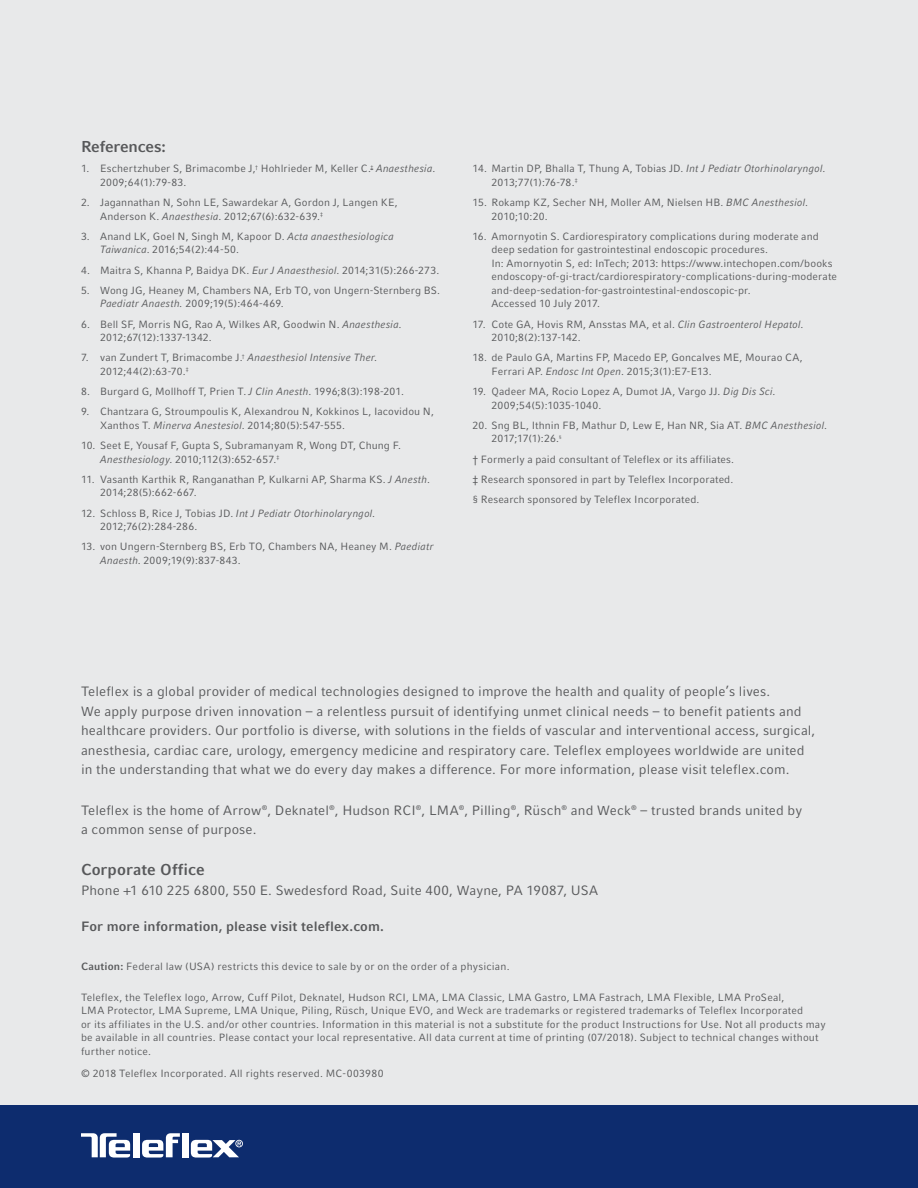
<style>
.page{position:relative;width:918px;height:1188px;background:#e8e9ea}
.page>*{position:absolute;margin:0;border:0;box-sizing:border-box;transform-origin:0 0}
.t1{font:700 15.75px "Compatil Fact LT Pro";color:#57585a}
.t2{font:13.5px/19.5px "Compatil Fact LT Pro";letter-spacing:.01em;color:#57585a}
.t3{font:700 13.5px "Compatil Fact LT Pro";letter-spacing:.005em;color:#57585a}
.t4{font:10.5px/13.5px "Compatil Fact LT Pro";letter-spacing:.015em;color:#57585a}
.s1{font-style:italic}
.s2{font-weight:700}
</style>
<div class="page">
<div style="left:0;top:1105px;width:918px;height:83px;background:#0d2c6e"></div>
<div style="left:182px;top:1133px;width:6px;height:24px;background:#fff"></div>
<svg style="left:142px;top:1133px;width:38px;height:25px"></svg>
<div style="left:133px;top:1133px;width:6px;height:24px;background:#fff"></div>
<svg style="left:191px;top:1140px;width:52px;height:18px"></svg>
<svg style="left:81px;top:1133px;width:49px;height:25px"></svg>
<p class="t1" style="left:81px;top:137px;width:86px">References:</p>
<p class="t4" style="left:100px;top:162px;width:337px;text-indent:-19px">1. Eschertzhuber S, Brimacombe J,<sup>†</sup> Hohlrieder M, Keller C.<sup>†</sup> <span class="s1">Anaesthesia</span>.<br>2009;64(1):79-83.</p>
<p class="t4" style="left:100px;top:196px;width:299px;text-indent:-19px">2. Jagannathan N, Sohn LE, Sawardekar A, Gordon J, Langen KE,<br>Anderson K. <span class="s1">Anaesthesia</span>. 2012;67(6):632-639.<sup>‡</sup></p>
<p class="t4" style="left:100px;top:230px;width:295px;text-indent:-19px">3. Anand LK, Goel N, Singh M, Kapoor D. <span class="s1">Acta anaesthesiologica<br>Taiwanica</span>. 2016;54(2):44-50.</p>
<p class="t4" style="left:81px;top:263px;width:360px">4. Maitra S, Khanna P, Baidya DK. <span class="s1">Eur J Anaesthesiol</span>. 2014;31(5):266-273.</p>
<p class="t4" style="left:100px;top:284px;width:342px;text-indent:-19px">5. Wong JG, Heaney M, Chambers NA, Erb TO, von Ungern-Sternberg BS.<br><span class="s1">Paediatr Anaesth.</span> 2009;19(5):464-469.</p>
<p class="t4" style="left:100px;top:317px;width:303px;text-indent:-19px">6. Bell SF, Morris NG, Rao A, Wilkes AR, Goodwin N. <span class="s1">Anaesthesia.<br></span>2012;67(12):1337-1342.</p>
<p class="t4" style="left:100px;top:351px;width:279px;text-indent:-19px">7. van Zundert T, Brimacombe J.<sup>†</sup> <span class="s1">Anaesthesiol Intensive Ther</span>.<br>2012;44(2):63-70.<sup>‡</sup></p>
<p class="t4" style="left:81px;top:385px;width:324px">8. Burgard G, Mollhoff T, Prien T. <span class="s1">J Clin Anesth</span>. 1996;8(3):198-201.</p>
<p class="t4" style="left:100px;top:405px;width:335px;text-indent:-19px">9. Chantzara G, Stroumpoulis K, Alexandrou N, Kokkinos L, Iacovidou N,<br>Xanthos T. <span class="s1">Minerva Anestesiol</span>. 2014;80(5):547-555.</p>
<p class="t4" style="left:100px;top:439px;width:302px;text-indent:-19px">10. Seet E, Yousaf F, Gupta S, Subramanyam R, Wong DT, Chung F.<br><span class="s1">Anesthesiology</span>. 2010;112(3):652-657.<sup>‡</sup></p>
<p class="t4" style="left:100px;top:473px;width:331px;text-indent:-19px">11. Vasanth Karthik R, Ranganathan P, Kulkarni AP, Sharma KS. <span class="s1">J Anesth</span>.<br>2014;28(5):662-667.</p>
<p class="t4" style="left:100px;top:506px;width:277px;text-indent:-19px">12. Schloss B, Rice J, Tobias JD. <span class="s1">Int J Pediatr Otorhinolaryngol</span>.<br>2012;76(2):284-286.</p>
<p class="t4" style="left:100px;top:540px;width:335px;text-indent:-19px">13. von Ungern-Sternberg BS, Erb TO, Chambers NA, Heaney M. <span class="s1">Paediatr<br>Anaesth</span>. 2009;19(9):837-843.</p>
<p class="t4" style="left:492px;top:162px;width:335px;text-indent:-19px">14. Martin DP, Bhalla T, Thung A, Tobias JD. <span class="s1">Int J Pediatr Otorhinolaryngol</span>.<br>2013;77(1):76-78.<sup>‡</sup></p>
<p class="t4" style="left:492px;top:196px;width:318px;text-indent:-19px">15. Rokamp KZ, Secher NH, Moller AM, Nielsen HB. <span class="s1">BMC Anesthesiol</span>.<br>2010;10:20.</p>
<p class="t4" style="left:492px;top:230px;width:347px;text-indent:-19px">16. Amornyotin S. Cardiorespiratory complications during moderate and deep sedation for gastrointestinal endoscopic procedures.<br>In: Amornyotin S, ed: InTech; 2013: https://www.intechopen.com/books endoscopy-of-gi-tract/cardiorespiratory-complications-during-moderate and-deep-sedation-for-gastrointestinal-endoscopic-pr.<br>Accessed 10 July 2017.</p>
<p class="t4" style="left:492px;top:317px;width:313px;text-indent:-19px">17. Cote GA, Hovis RM, Ansstas MA, et al. <span class="s1">Clin Gastroenterol Hepatol</span>.<br>2010;8(2):137-142.</p>
<p class="t4" style="left:492px;top:351px;width:313px;text-indent:-19px">18. de Paulo GA, Martins FP, Macedo EP, Goncalves ME, Mourao CA,<br>Ferrari AP. <span class="s1">Endosc Int Open</span>. 2015;3(1):E7-E13.</p>
<p class="t4" style="left:492px;top:385px;width:285px;text-indent:-19px">19. Qadeer MA, Rocio Lopez A, Dumot JA, Vargo JJ. <span class="s1">Dig Dis Sci</span>.<br>2009;54(5):1035-1040.</p>
<p class="t4" style="left:492px;top:419px;width:337px;text-indent:-19px">20. Sng BL, Ithnin FB, Mathur D, Lew E, Han NR, Sia AT. <span class="s1">BMC Anesthesiol</span>.<br>2017;17(1):26.<sup>§</sup></p>
<p class="t4" style="left:472px;top:452px;width:263px">† Formerly a paid consultant of Teleflex or its affiliates.</p>
<p class="t4" style="left:472px;top:473px;width:262px">‡ Research sponsored in part by Teleflex Incorporated.</p>
<p class="t4" style="left:472px;top:493px;width:228px">§ Research sponsored by Teleflex Incorporated.</p>
<p class="t2" style="left:81px;top:682px;width:736px">Teleflex is a global provider of medical technologies designed to improve the health and quality of people’s lives.<br>We apply purpose driven innovation – a relentless pursuit of identifying unmet clinical needs – to benefit patients and healthcare providers. Our portfolio is diverse, with solutions in the fields of vascular and interventional access, surgical, anesthesia, cardiac care, urology, emergency medicine and respiratory care. Teleflex employees worldwide are united in the understanding that what we do every day makes a difference. For more information, please visit teleflex.com.</p>
<p class="t2" style="left:81px;top:800px;width:723px">Teleflex is the home of Arrow<sup>®</sup>, Deknatel<sup>®</sup>, Hudson RCI<sup>®</sup>, LMA<sup>®</sup>, Pilling<sup>®</sup>, Rüsch<sup>®</sup> and Weck<sup>®</sup> – trusted brands united by a common sense of purpose.</p>
<h1 class="t1" style="left:81px;top:860px;width:125px">Corporate Office</h1>
<p class="t2" style="left:81px;top:880px;width:519px">Phone +1 610 225 6800, 550 E. Swedesford Road, Suite 400, Wayne, PA 19087, USA</p>
<p class="t3" style="left:81px;top:918px;width:304px">For more information, please visit teleflex.com.</p>
<p class="t4" style="left:81px;top:960px;width:430px"><span class="s2">Caution:</span> Federal law (USA) restricts this device to sale by or on the order of a physician.</p>
<p class="t4" style="left:81px;top:990px;width:746px">Teleflex, the Teleflex logo, Arrow, Cuff Pilot, Deknatel, Hudson RCI, LMA, LMA Classic, LMA Gastro, LMA Fastrach, LMA Flexible, LMA ProSeal,<br>LMA Protector, LMA Supreme, LMA Unique, Piling, Rüsch, Unique EVO, and Weck are trademarks or registered trademarks of Teleflex Incorporated<br>or its affiliates in the U.S. and/or other countries. Information in this material is not a substitute for the product Instructions for Use. Not all products may be available in all countries. Please contact your local representative. All data current at time of printing (07/2018). Subject to technical changes without further notice.</p>
<p class="t4" style="left:81px;top:1066px;width:304px">© 2018 Teleflex Incorporated. All rights reserved. MC-003980</p>
</div>
